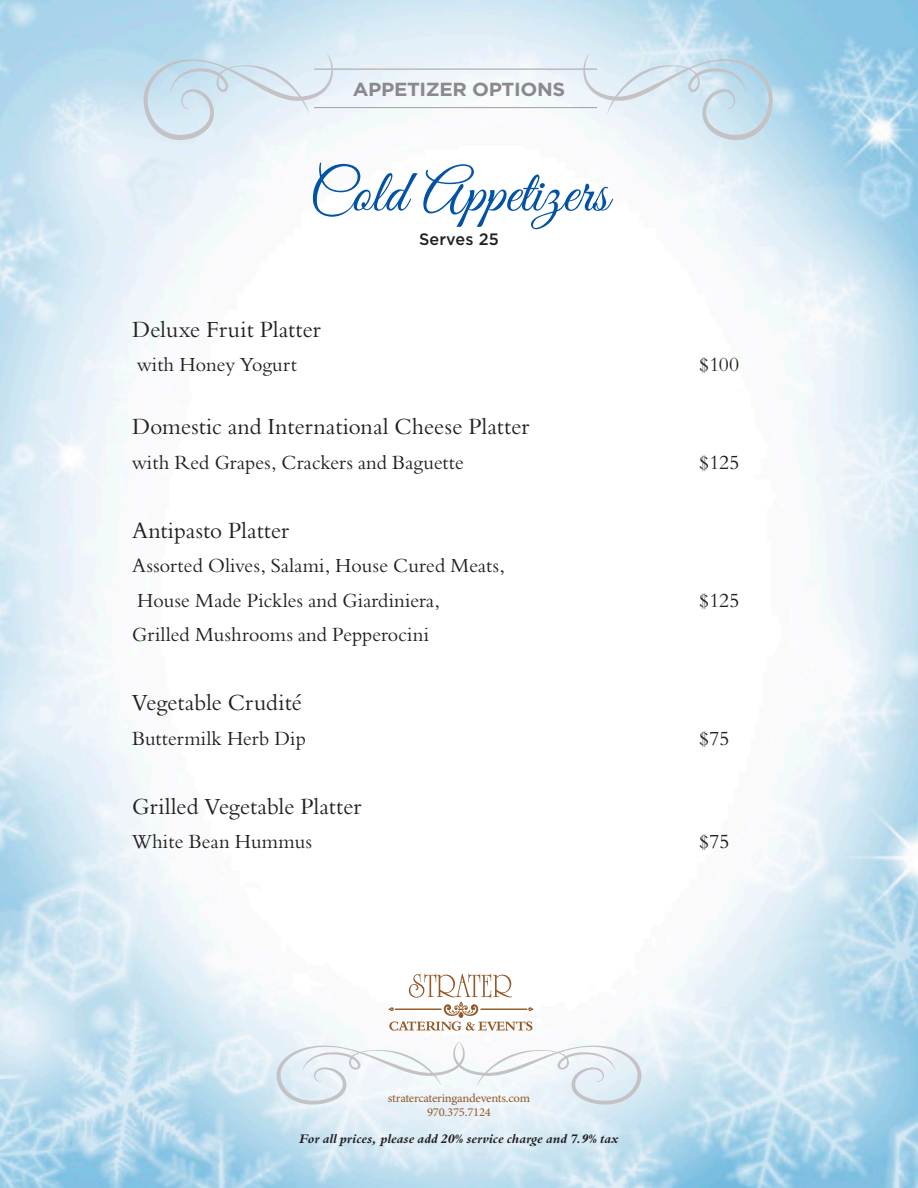
<style>
.page{position:relative;width:918px;height:1188px;background:#fff}
.page>*{position:absolute;margin:0;border:0;box-sizing:border-box;transform-origin:0 0}
.t1{font:60px "Great Vibes";color:#0353a5}
.t2{font:22.5px "Bergamo Std";letter-spacing:.01em;color:#231f20}
.t3{font:19.5px "Bergamo Std";letter-spacing:.01em;color:#231f20}
.t4{font:700 18.9px "Gotham";letter-spacing:-.02em;color:#8a8a8e;scale:1.06 1}
.t5{font:500 16.5px "Gotham";letter-spacing:.01em;color:#231f20}
.t6{font:italic 700 12.75px "Bergamo Std";letter-spacing:-.01em;color:#231f20;scale:1.1 1}
.t7{font:12.15px "Minion Pro";letter-spacing:-.02em;color:#935928;scale:1.04 1}
</style>
<div class="page">
<img style="left:0;top:0;width:918px;height:1188px">
<img style="left:387px;top:970px;width:147px;height:64px">
<hr style="left:314px;top:69px;width:283px;height:1px;background:#a8a9ad">
<hr style="left:314px;top:107px;width:283px;height:1px;background:#a8a9ad">
<svg style="left:277px;top:1042px;width:364px;height:63px"></svg>
<svg style="left:583px;top:54px;width:190px;height:86px;background:#d4e5ee"></svg>
<svg style="left:144px;top:54px;width:189px;height:86px;background:#d6e6ef"></svg>
<p class="t4" style="left:353px;top:77px;width:202px">APPETIZER OPTIONS</p>
<p class="t1" style="left:309px;top:160px;width:301px">Cold Appetizers</p>
<p class="t5" style="left:419px;top:229px;width:81px">Serves 25</p>
<p class="t2" style="left:132px;top:316px;width:190px">Deluxe Fruit Platter</p>
<p class="t3" style="left:137px;top:353px;width:161px">with Honey Yogurt</p>
<p class="t3" style="left:699px;top:353px;width:42px">$100</p>
<p class="t2" style="left:132px;top:414px;width:399px">Domestic and International Cheese Platter</p>
<p class="t3" style="left:132px;top:451px;width:333px">with Red Grapes, Crackers and Baguette</p>
<p class="t3" style="left:699px;top:451px;width:42px">$125</p>
<p class="t2" style="left:132px;top:517px;width:159px">Antipasto Platter</p>
<p class="t3" style="left:132px;top:554px;width:374px">Assorted Olives, Salami, House Cured Meats,</p>
<p class="t3" style="left:137px;top:589px;width:304px">House Made Pickles and Giardiniera,</p>
<p class="t3" style="left:699px;top:589px;width:42px">$125</p>
<p class="t3" style="left:132px;top:623px;width:299px">Grilled Mushrooms and Pepperocini</p>
<p class="t2" style="left:132px;top:690px;width:172px">Vegetable Crudité</p>
<p class="t3" style="left:132px;top:727px;width:175px">Buttermilk Herb Dip</p>
<p class="t3" style="left:699px;top:727px;width:32px">$75</p>
<p class="t2" style="left:132px;top:793px;width:231px">Grilled Vegetable Platter</p>
<p class="t3" style="left:132px;top:830px;width:181px">White Bean Hummus</p>
<p class="t3" style="left:699px;top:830px;width:32px">$75</p>
<p class="t7" style="left:388px;top:1090px;width:138px">stratercateringandevents.com</p>
<p class="t7" style="left:427px;top:1104px;width:63px">970.375.7124</p>
<p class="t6" style="left:299px;top:1132px;width:292px">For all prices, please add 20% service charge and 7.9% tax</p>
</div>
